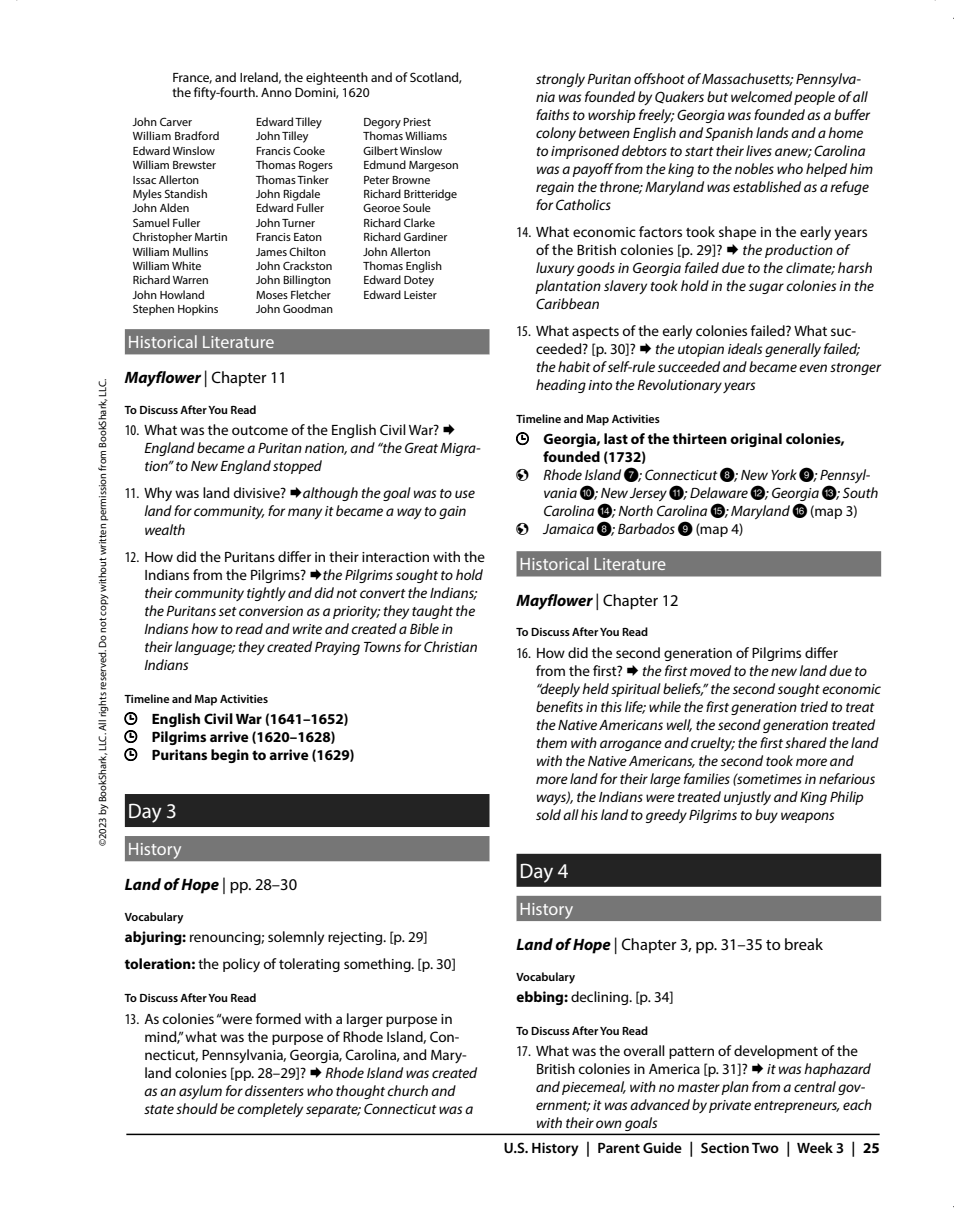
<style>
.page{position:relative;width:954px;height:1222px;background:#fff}
.page>*{position:absolute;margin:0;border:0;box-sizing:border-box;transform-origin:0 0}
.t1{font:21px "Myriad Pro";letter-spacing:-.005em;color:#fff}
.t2{font:18px "Myriad Pro";color:#fff}
.t3{font:16.5px "Myriad Pro";color:#000}
.t4{font:italic 700 16.5px "Myriad Pro";color:#000}
.t5{font:italic 15px/18px "Myriad Pro";color:#000}
.t6{font:15px/18px "Myriad Pro";color:#000}
.t7{font:700 15px/18px "Myriad Pro";color:#000}
.t8{font:600 15px "Myriad Pro";color:#000}
.t9{font:13.5px/15px "Myriad Pro";color:#000}
.t10{font:12px/14.4px "Myriad Pro";color:#000}
.t11{font:600 12px "Myriad Pro";color:#000}
.t12{font:10.5px "Myriad Pro";color:#000}
.s1{font-weight:700;font-style:italic}
.s2{font-style:normal;font-stretch:condensed}
.s3{font-style:normal}
.s4{font-weight:400;font-style:normal}
.s5{font-weight:700}
.s6{font-stretch:condensed}
.s7{font-family:"Numerics P03";font-style:normal}
</style>
<div class="page">
<hr style="left:126px;top:1133px;width:753px;height:2px;background:#000">
<div style="left:125px;top:329px;width:364px;height:26px;background:#767676"></div>
<div style="left:125px;top:794px;width:364px;height:33px;background:#232323"></div>
<div style="left:125px;top:836px;width:364px;height:25px;background:#767676"></div>
<div style="left:516px;top:551px;width:365px;height:26px;background:#767676"></div>
<div style="left:516px;top:854px;width:365px;height:33px;background:#232323"></div>
<div style="left:516px;top:896px;width:365px;height:25px;background:#767676"></div>
<p class="t12" style="left:96px;top:846px;width:469px;rotate:-90deg">©2023 by BookShark, LLC. All rights reserved. Do not copy without written permission from BookShark, LLC.</p>
<p class="t9" style="left:172px;top:70px;width:291px">France, and Ireland, the eighteenth and of Scotland, the fifty-fourth. Anno Domini, 1620</p>
<p class="t10" style="left:133px;top:115px;width:96px">John Carver<br>William Bradford<br>Edward Winslow<br>William Brewster<br>Issac Allerton<br>Myles Standish<br>John Alden<br>Samuel Fuller<br>Christopher Martin<br>William Mullins<br>William White<br>Richard Warren<br>John Howland<br>Stephen Hopkins</p>
<p class="t10" style="left:256px;top:115px;width:79px">Edward Tilley<br>John Tilley<br>Francis Cooke<br>Thomas Rogers<br>Thomas Tinker<br>John Rigdale<br>Edward Fuller<br>John Turner<br>Francis Eaton<br>James Chilton<br>John Crackston<br>John Billington<br>Moses Fletcher<br>John Goodman</p>
<p class="t10" style="left:363px;top:115px;width:97px">Degory Priest<br>Thomas Williams<br>Gilbert Winslow<br>Edmund Margeson<br>Peter Browne<br>Richard Britteridge<br>Georoe Soule<br>Richard Clarke<br>Richard Gardiner<br>John Allerton<br>Thomas English<br>Edward Dotey<br>Edward Leister</p>
<p class="t2" style="left:128px;top:331px;width:148px">Historical Literature</p>
<p class="t3" style="left:125px;top:368px;width:164px"><span class="s1">Mayflower</span> | Chapter 11</p>
<p class="t11" style="left:125px;top:402px;width:133px">To Discuss After You Read</p>
<p class="t5" style="left:144px;top:421px;width:338px;text-indent:-20px"><span class="s2">10.</span> <span class="s3">What was the outcome of the English Civil War?<br></span>England became a Puritan nation, and “the Great Migra&shy;tion” to New England stopped</p>
<p class="t5" style="left:144px;top:484px;width:332px;text-indent:-20px"><span class="s2">11.</span> <span class="s3">Why was land divisive?</span> although the goal was to use land for community, for many it became a way to gain wealth</p>
<p class="t5" style="left:144px;top:547px;width:342px;text-indent:-20px"><span class="s2">12.</span> <span class="s3">How did the Puritans differ in their interaction with the Indians from the Pilgrims?</span> the Pilgrims sought to hold their community tightly and did not convert the Indians; the Puritans set conversion as a priority; they taught the Indians how to read and write and created a Bible in<br>their language; they created Praying Towns for Christian Indians</p>
<p class="t11" style="left:125px;top:691px;width:145px">Timeline and Map Activities</p>
<p class="t7" style="left:152px;top:709px;width:204px">English Civil War (1641–1652)<br>Pilgrims arrive (1620–1628)<br>Puritans begin to arrive (1629)</p>
<h1 class="t1" style="left:128px;top:798px;width:51px">Day 3</h1>
<p class="t2" style="left:128px;top:837px;width:55px">History</p>
<p class="t4" style="left:125px;top:874px;width:174px">Land of Hope <span class="s4">| pp. 28–30</span></p>
<p class="t11" style="left:125px;top:909px;width:60px">Vocabulary</p>
<p class="t6" style="left:125px;top:923px;width:332px;line-height:27px"><span class="s5">abjuring:</span> renouncing; solemnly rejecting. [p. 29] <span class="s5">toleration:</span> the policy of tolerating something. [p. 30]</p>
<p class="t11" style="left:125px;top:990px;width:133px">To Discuss After You Read</p>
<p class="t6" style="left:144px;top:1009px;width:324px;text-indent:-20px"><span class="s6">13.</span> As colonies “were formed with a larger purpose in mind,” what was the purpose of Rhode Island, Con&shy;necticut, Pennsylvania, Georgia, Carolina, and Mary&shy;land colonies [pp. 28–29]?</p>
<p class="t5" style="left:144px;top:1063px;width:334px;text-indent:181px">Rhode Island was created as an asylum for dissenters who thought church and state should be completely separate; Connecticut was a</p>
<p class="t5" style="left:536px;top:69px;width:339px">strongly Puritan offshoot of Massachusetts; Pennsylva&shy;nia was founded by Quakers but welcomed people of all faiths to worship freely; Georgia was founded as a buffer colony between English and Spanish lands and a home to imprisoned debtors to start their lives anew; Carolina was a payoff from the king to the nobles who helped him regain the throne; Maryland was established as a refuge for Catholics</p>
<p class="t6" style="left:536px;top:222px;width:333px;text-indent:-20px"><span class="s6">14.</span> What economic factors took shape in the early years of the British colonies [p. 29]?</p>
<p class="t5" style="left:536px;top:240px;width:339px;text-indent:206px">the production of luxury goods in Georgia failed due to the climate; harsh plantation slavery took hold in the sugar colonies in the Caribbean</p>
<p class="t6" style="left:536px;top:321px;width:322px;text-indent:-20px"><span class="s6">15.</span> What aspects of the early colonies failed? What suc&shy;ceeded? [p. 30]?</p>
<p class="t5" style="left:536px;top:339px;width:346px;text-indent:119px">the utopian ideals generally failed; the habit of self-rule succeeded and became even stronger heading into the Revolutionary years</p>
<p class="t11" style="left:516px;top:411px;width:145px">Timeline and Map Activities</p>
<p class="t7" style="left:543px;top:429px;width:303px">Georgia, last of the thirteen original colonies, founded (1732)</p>
<p class="t5" style="left:543px;top:466px;width:336px;text-indent:-27px">✓ Rhode Island <span class="s7">U</span>; Connecticut <span class="s7">I</span>; New York <span class="s7">O</span>; Pennsyl&shy;vania <span class="s7">P</span>; New Jersey <span class="s7">{</span>; Delaware <span class="s7">}</span>; Georgia <span class="s7">Q</span>; South<br>Carolina <span class="s7">W</span>; North Carolina <span class="s7">E</span>; Maryland <span class="s7">R</span> <span class="s3">(map 3)</span></p>
<p class="t5" style="left:516px;top:520px;width:228px">✓ Jamaica <span class="s7">I</span>; Barbados <span class="s7">O</span> <span class="s3">(map 4)</span></p>
<p class="t2" style="left:519px;top:553px;width:148px">Historical Literature</p>
<p class="t3" style="left:516px;top:590px;width:164px"><span class="s1">Mayflower</span> | Chapter 12</p>
<p class="t11" style="left:516px;top:624px;width:133px">To Discuss After You Read</p>
<p class="t6" style="left:536px;top:643px;width:303px;text-indent:-20px"><span class="s6">16.</span> How did the second generation of Pilgrims differ from the first?</p>
<p class="t5" style="left:536px;top:661px;width:346px;text-indent:106px">the first moved to the new land due to “deeply held spiritual beliefs,” the second sought economic benefits in this life; while the first generation tried to treat the Native Americans well, the second generation treated them with arrogance and cruelty; the first shared the land with the Native Americans, the second took more and more land for their large families (sometimes in nefarious ways), the Indians were treated unjustly and King Philip sold all his land to greedy Pilgrims to buy weapons</p>
<h1 class="t1" style="left:519px;top:858px;width:51px">Day 4</h1>
<p class="t2" style="left:519px;top:897px;width:55px">History</p>
<p class="t3" style="left:516px;top:934px;width:308px"><span class="s1">Land of Hope</span> | Chapter 3, pp. 31–35 to break</p>
<p class="t11" style="left:516px;top:969px;width:60px">Vocabulary</p>
<p class="t6" style="left:516px;top:988px;width:159px"><span class="s5">ebbing:</span> declining. [p. 34]</p>
<p class="t11" style="left:516px;top:1023px;width:133px">To Discuss After You Read</p>
<p class="t6" style="left:536px;top:1042px;width:323px;text-indent:-20px"><span class="s6">17.</span> What was the overall pattern of development of the<br>British colonies in America [p. 31]?</p>
<p class="t5" style="left:536px;top:1060px;width:338px;text-indent:231px">it was haphazard and piecemeal, with no master plan from a central gov&shy;ernment; it was advanced by private entrepreneurs, each with their own goals</p>
<p class="t8" style="left:504px;top:1138px;width:377px">U.S. History | Parent Guide | Section Two | Week 3 | <span class="s5">25</span></p>
</div>
